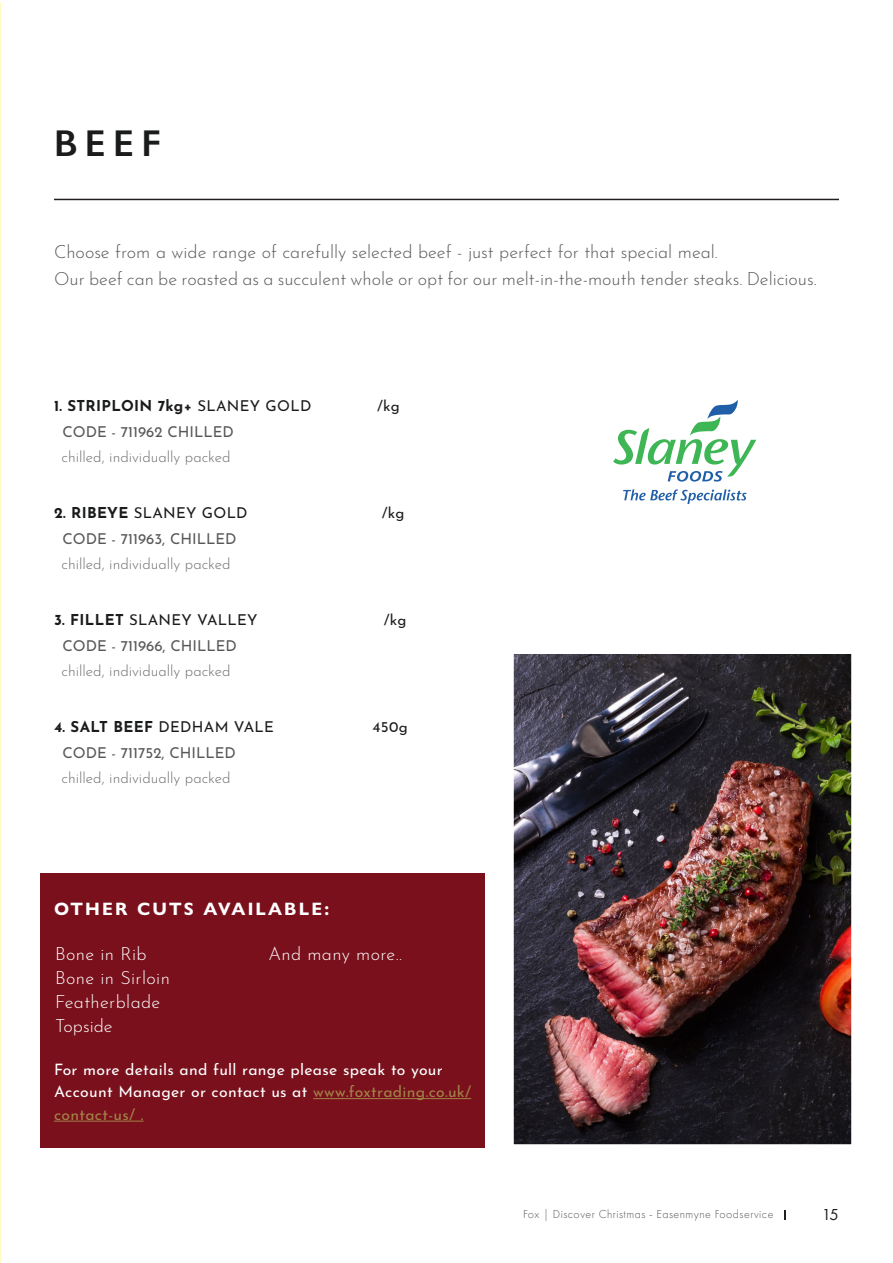
<style>
.page{position:relative;width:893px;height:1263px;background:#fff}
.page>*{position:absolute;margin:0;border:0;box-sizing:border-box;transform-origin:0 0}
.Title_page{font:600 37.5px "Gill Sans Nova";color:#1a1b1b}
.Category_descripton{font:300 18px "Josefin Sans";color:#57585a}
.t1{font:300 18px "Josefin Sans";letter-spacing:.02em;color:#fff}
.text_area-_product_description{font:700 18px "Gill Sans Nova";letter-spacing:.12em;color:#fff}
.t2{font:300 18px "Josefin Sans";color:#fff}
.t3{font:16.5px "Futura Cyrillic";color:#1a1b1b}
.text_body_white{font:15.75px/22.5px "Josefin Sans";letter-spacing:.02em;color:#fff}
.text_area-_product_description-2{font:300 15px "Josefin Sans";color:#6c6d70}
.Product_details{font:15px "Josefin Sans";color:#57585a}
.text_bold-_product_name{font:15px "Josefin Sans";letter-spacing:.02em;color:#1a1b1b}
.text_bold-_product_name-2{font:700 15px "Josefin Sans";letter-spacing:.02em;color:#1a1b1b}
.t4{font:300 12px "Futura Cyrillic";letter-spacing:.04em;color:#57585a}
.s1{font-weight:400}
.s2{font-weight:700}
.s3{color:#a38248}
</style>
<div class="page">
<svg style="left:784px;top:1210px;width:2px;height:10px"></svg>
<div style="left:40px;top:874px;width:445px;height:274px;background:#79101c"></div>
<img style="left:0;top:3px;width:1px;height:1260px">
<hr style="left:54px;top:199px;width:785px;height:1px;background:#231f20">
<img style="left:515px;top:654px;width:335px;height:489px">
<div style="left:502px;top:637px;width:361px;height:519px;border:12px solid #fff"></div>
<svg style="left:613px;top:400px;width:143px;height:82px"></svg>
<svg style="left:623px;top:489px;width:124px;height:15px"></svg>
<hr style="left:313px;top:1098px;width:158px;height:1px;background:#a38248">
<hr style="left:54px;top:1121px;width:90px;height:1px;background:#a38248">
<p class="Title_page" style="left:54px;top:120px;width:108px">BEEF</p>
<p class="Category_descripton" style="left:54px;top:238px;width:665px">Choose from a wide range of carefully selected beef - just perfect for that special meal.</p>
<p class="Category_descripton" style="left:54px;top:265px;width:764px">Our beef can be roasted as a succulent whole or opt for our melt-in-the-mouth tender steaks. Delicious.</p>
<p class="text_bold-_product_name-2" style="left:54px;top:392px;width:259px">1. STRIPLOIN 7kg+ <span class="s1">SLANEY GOLD</span></p>
<p class="text_bold-_product_name" style="left:377px;top:393px;width:24px">/kg</p>
<p class="text_area-_product_description-2" style="left:62px;top:445px;width:170px">chilled, individually packed</p>
<p class="Product_details" style="left:63px;top:419px;width:173px">CODE - 711962 CHILLED</p>
<p class="text_bold-_product_name" style="left:54px;top:500px;width:195px"><span class="s2">2. RIBEYE</span> SLANEY GOLD</p>
<p class="text_bold-_product_name" style="left:382px;top:500px;width:24px">/kg</p>
<p class="text_area-_product_description-2" style="left:62px;top:552px;width:170px">chilled, individually packed</p>
<p class="Product_details" style="left:63px;top:526px;width:176px">CODE - 711963, CHILLED</p>
<p class="text_bold-_product_name" style="left:54px;top:607px;width:205px"><span class="s2">3. FILLET</span> SLANEY VALLEY</p>
<p class="text_bold-_product_name" style="left:384px;top:607px;width:24px">/kg</p>
<p class="text_area-_product_description-2" style="left:62px;top:659px;width:170px">chilled, individually packed</p>
<p class="Product_details" style="left:63px;top:633px;width:176px">CODE - 711966, CHILLED</p>
<p class="text_bold-_product_name-2" style="left:54px;top:713px;width:221px">4. SALT BEEF <span class="s1">DEDHAM VALE</span></p>
<p class="text_bold-_product_name" style="left:373px;top:714px;width:37px">450g</p>
<p class="text_area-_product_description-2" style="left:62px;top:766px;width:170px">chilled, individually packed</p>
<p class="Product_details" style="left:63px;top:740px;width:175px">CODE - 711752, CHILLED</p>
<p class="text_area-_product_description" style="left:54px;top:897px;width:277px">OTHER CUTS AVAILABLE:</p>
<p class="t1" style="left:55px;top:939px;width:93px">Bone in Rib</p>
<p class="t1" style="left:55px;top:963px;width:116px">Bone in Sirloin</p>
<p class="t1" style="left:55px;top:987px;width:107px">Featherblade</p>
<p class="t2" style="left:55px;top:1011px;width:59px">Topside</p>
<p class="t1" style="left:268px;top:939px;width:135px">And many more..</p>
<p class="text_body_white" style="left:54px;top:1056px;width:419px">For more details and full range please speak to your<br>Account Manager or contact us at <span class="s3">www.foxtrading.co.uk/ contact-us/ .</span></p>
<p class="t4" style="left:523px;top:1208px;width:252px">Fox | Discover Christmas - Easenmyne Foodservice</p>
<p class="t3" style="left:822px;top:1205px;width:19px">15</p>
</div>
